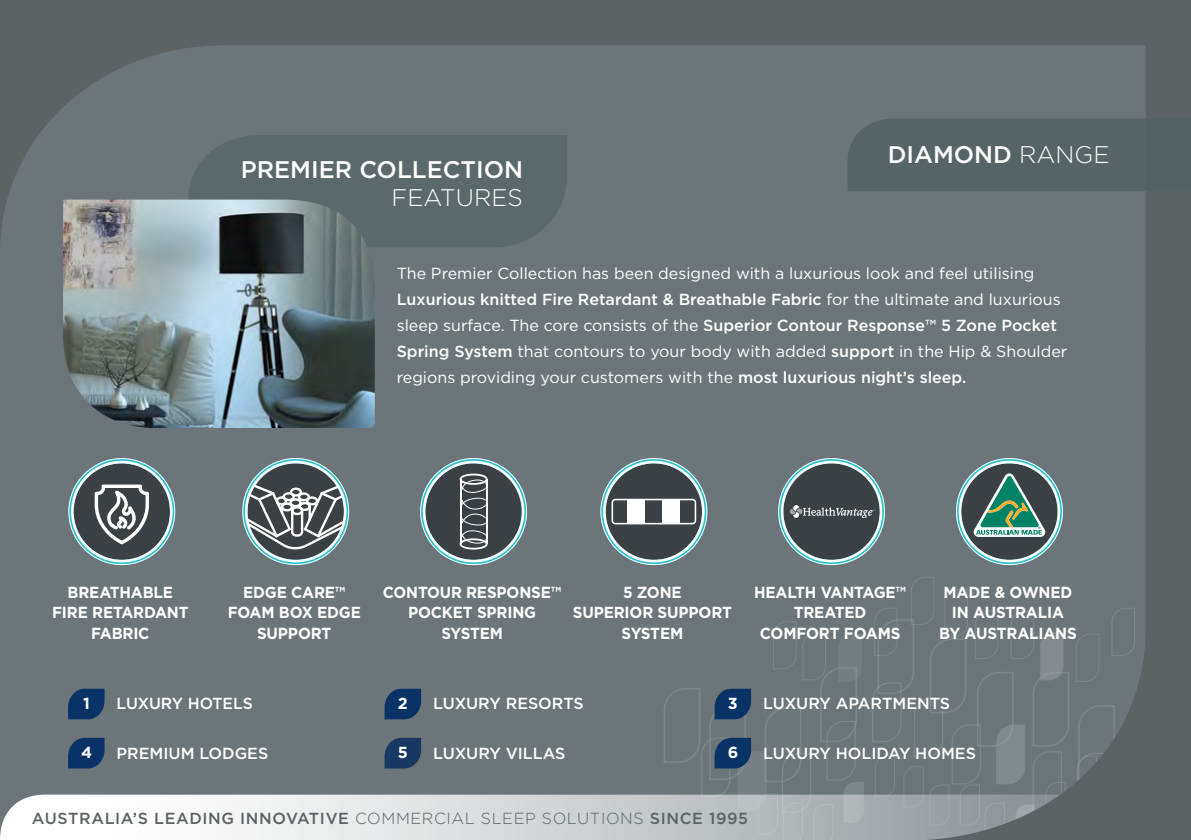
<style>
.page{position:relative;width:1191px;height:840px;background:#fff}
.page>*{position:absolute;margin:0;border:0;box-sizing:border-box;transform-origin:0 0}
.t1{font:500 24px "Gotham";color:#fff}
.t2{font:300 24px "Gotham";color:#fff}
.t3{font:16px/26px "Gotham";color:#fff}
.t4{font:700 16px/20px "Gotham";letter-spacing:-.01em;color:#fff;text-align:center;scale:.95 1}
.t5{font:500 16px "Gotham";color:#fff}
.t6{font:500 16px "Gotham";letter-spacing:.04em;color:#5d6264}
.t7{font:700 16px/20px "Gotham";letter-spacing:-.01em;color:#fff;text-align:center;scale:.94 1}
.t8{font:700 16px "Gotham";letter-spacing:-.01em;color:#fff}
.s1{font-weight:300}
.s2{font-weight:500}
</style>
<div class="page">
<div style="left:0;top:0;width:1191px;height:839px;background:#5d6264"></div>
<div style="left:0;top:45px;width:1145px;height:749px;background:#6c767a"></div>
<svg style="left:871px;top:576px;width:274px;height:218px;background:#6c767a"></svg>
<svg style="left:0;top:794px;width:1061px;height:45px;background:#d0d3d4"></svg>
<svg style="left:188px;top:135px;width:379px;height:112px"></svg>
<img style="left:63px;top:199px;width:312px;height:229px">
<svg style="left:847px;top:118px;width:298px;height:73px"></svg>
<svg style="left:68px;top:688px;width:37px;height:31px"></svg>
<svg style="left:384px;top:688px;width:37px;height:31px"></svg>
<svg style="left:384px;top:737px;width:37px;height:31px"></svg>
<svg style="left:662px;top:620px;width:202px;height:219px;background:#778287"></svg>
<svg style="left:68px;top:737px;width:37px;height:31px"></svg>
<svg style="left:71px;top:460px;width:102px;height:102px;background:#50575c"></svg>
<div style="left:68px;top:458px;width:107px;height:106px;border:5px solid #2cc0cd;border-radius:50%"></div>
<div style="left:71px;top:460px;width:102px;height:102px;border:3px solid #fff;border-radius:50%"></div>
<svg style="left:94px;top:483px;width:56px;height:62px;background:#75787c"></svg>
<div style="left:780px;top:460px;width:102px;height:102px;background:#3b4045;border-radius:50%"></div>
<div style="left:778px;top:458px;width:107px;height:106px;border:5px solid #2cc0cd;border-radius:50%"></div>
<div style="left:780px;top:460px;width:102px;height:102px;border:3px solid #fff;border-radius:50%"></div>
<svg style="left:790px;top:505px;width:85px;height:12px"></svg>
<svg style="left:958px;top:460px;width:102px;height:102px;background:#586065"></svg>
<div style="left:958px;top:460px;width:102px;height:102px;border:3px solid #fff;border-radius:50%"></div>
<svg style="left:973px;top:473px;width:72px;height:63px;background:#547f71"></svg>
<div style="left:603px;top:460px;width:101px;height:102px;background:#3b4045;border-radius:50%"></div>
<div style="left:600px;top:458px;width:107px;height:106px;border:5px solid #2cc0cd;border-radius:50%"></div>
<div style="left:603px;top:460px;width:101px;height:102px;border:3px solid #fff;border-radius:50%"></div>
<div style="left:611px;top:498px;width:85px;height:26px;border:2px solid #fff;border-radius:3px"></div>
<div style="left:627px;top:499px;width:18px;height:24px;background:#fff"></div>
<div style="left:423px;top:460px;width:101px;height:102px;background:#3b4045;border-radius:50%"></div>
<div style="left:420px;top:458px;width:107px;height:106px;border:5px solid #2cc0cd;border-radius:50%"></div>
<div style="left:423px;top:460px;width:101px;height:102px;border:3px solid #fff;border-radius:50%"></div>
<svg style="left:459px;top:473px;width:28px;height:76px"></svg>
<hr style="left:459px;top:511px;width:2px;height:32px;background:#fff">
<hr style="left:486px;top:511px;width:1px;height:32px;background:#fff">
<svg style="left:245px;top:460px;width:101px;height:102px"></svg>
<div style="left:242px;top:458px;width:107px;height:106px;border:5px solid #2cc0cd;border-radius:50%"></div>
<div style="left:245px;top:460px;width:101px;height:102px;border:3px solid #fff;border-radius:50%"></div>
<svg style="left:247px;top:479px;width:97px;height:72px;background:#747c80"></svg>
<div style="left:662px;top:499px;width:18px;height:24px;background:#fff"></div>
<h1 class="t1" style="left:241px;top:155px;width:284px">PREMIER COLLECTION</h1>
<h1 class="t2" style="left:391px;top:185px;width:133px">FEATURES</h1>
<h1 class="t1" style="left:887px;top:141px;width:223px">DIAMOND <span class="s1">RANGE</span></h1>
<p class="t3" style="left:397px;top:259px;width:672px">The Premier Collection has been designed with a luxurious look and feel utilising <span class="s2">Luxurious knitted Fire Retardant &amp; Breathable Fabric</span> for the ultimate and luxurious sleep surface. The core consists of the <span class="s2">Superior Contour Response™ 5 Zone Pocket Spring System</span> that contours to your body with added <span class="s2">support</span> in the Hip &amp; Shoulder regions providing your customers with the <span class="s2">most luxurious night’s sleep.</span></p>
<p class="t4" style="left:52px;top:582px;width:145px">BREATHABLE<br>FIRE RETARDANT<br>FABRIC</p>
<p class="t4" style="left:754px;top:582px;width:161px">HEALTH VANTAGE™<br>TREATED<br>COMFORT FOAMS</p>
<p class="t4" style="left:939px;top:582px;width:146px">MADE &amp; OWNED<br>IN AUSTRALIA<br>BY AUSTRALIANS</p>
<p class="t4" style="left:228px;top:582px;width:142px">EDGE CARE™<br>FOAM BOX EDGE<br>SUPPORT</p>
<p class="t7" style="left:383px;top:582px;width:191px">CONTOUR RESPONSE™<br>POCKET SPRING<br>SYSTEM</p>
<p class="t4" style="left:573px;top:582px;width:169px">5 ZONE<br>SUPERIOR SUPPORT<br>SYSTEM</p>
<p class="t8" style="left:83px;top:693px;width:8px">1</p>
<p class="t5" style="left:117px;top:694px;width:138px">LUXURY HOTELS</p>
<p class="t8" style="left:398px;top:693px;width:11px">2</p>
<p class="t5" style="left:433px;top:694px;width:152px">LUXURY RESORTS</p>
<p class="t8" style="left:727px;top:693px;width:11px">3</p>
<p class="t5" style="left:763px;top:694px;width:188px">LUXURY APARTMENTS</p>
<p class="t8" style="left:81px;top:743px;width:13px">4</p>
<p class="t5" style="left:117px;top:743px;width:153px">PREMIUM LODGES</p>
<p class="t8" style="left:398px;top:743px;width:12px">5</p>
<p class="t5" style="left:433px;top:743px;width:134px">LUXURY VILLAS</p>
<p class="t8" style="left:727px;top:743px;width:12px">6</p>
<p class="t5" style="left:763px;top:743px;width:214px">LUXURY HOLIDAY HOMES</p>
<p class="t6" style="left:32px;top:808px;width:717px">AUSTRALIA’S LEADING INNOVATIVE <span class="s1">COMMERCIAL SLEEP SOLUTIONS</span> SINCE 1995</p>
</div>
